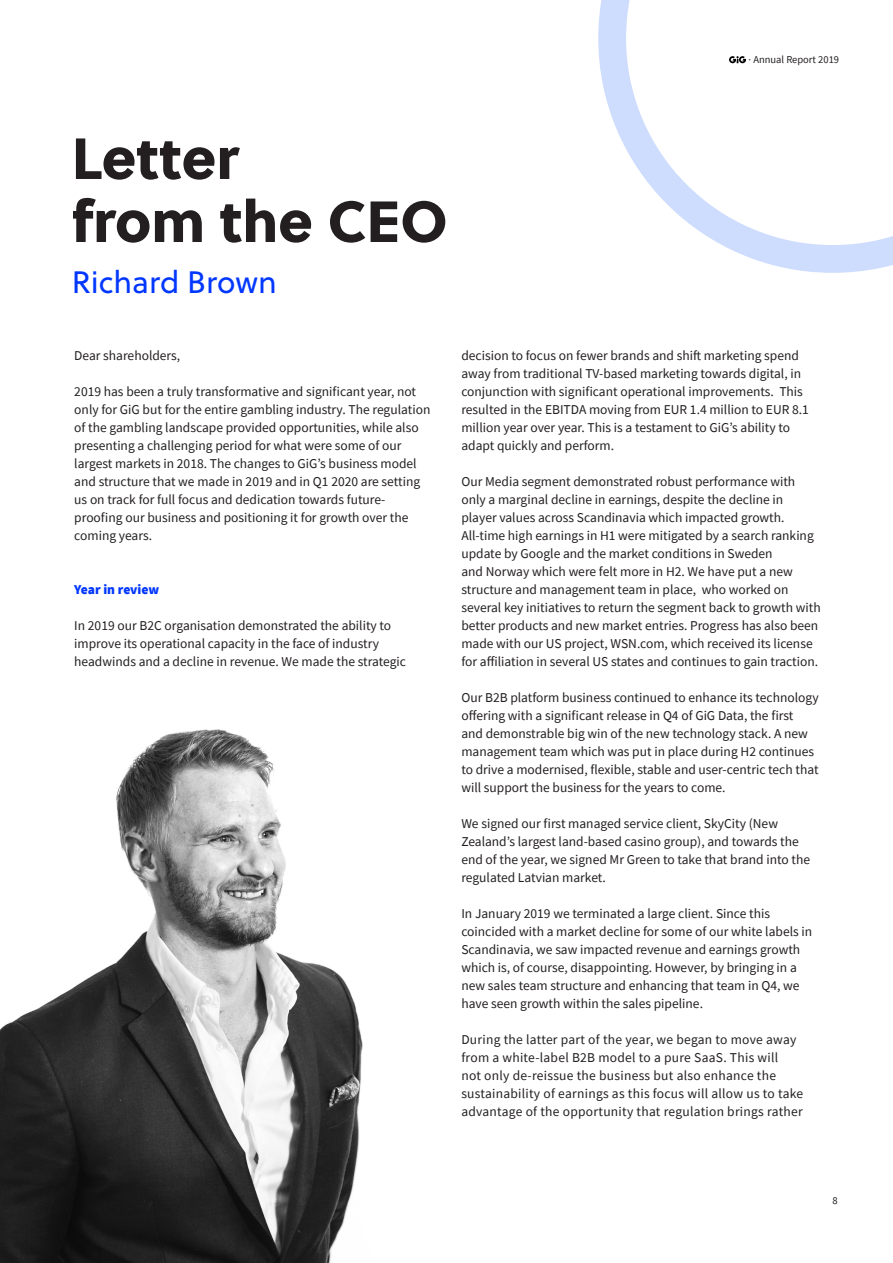
<style>
.page{position:relative;width:893px;height:1263px;background:#fff}
.page>*{position:absolute;margin:0;border:0;box-sizing:border-box;transform-origin:0 0}
.t1{font:57.9px/63px "Soleil Xb";color:#231f20}
.t2{font:30.9px "Soleil";color:#0037ff}
.t3{font:13.5px/18px "Source Sans Pro";color:#231f20}
.t4{font:13.5px/18px "Source Sans Pro";letter-spacing:.02em;color:#231f20}
.t5{font:900 13.5px "Source Sans Pro";letter-spacing:-.01em;color:#0037ff}
.t6{font:10.5px "Source Sans Pro";color:#231f20}
</style>
<div class="page">
<img style="left:0;top:729px;width:363px;height:534px">
<svg style="left:598px;top:0;width:295px;height:273px"></svg>
<svg style="left:729px;top:56px;width:17px;height:7px"></svg>
<p class="t6" style="left:749px;top:53px;width:92px">· Annual Report 2019</p>
<h1 class="t1" style="left:72px;top:124px;width:378px">Letter<br>from the CEO</h1>
<h2 class="t2" style="left:72px;top:259px;width:207px">Richard Brown</h2>
<p class="t3" style="left:74px;top:346px;width:107px">Dear shareholders,</p>
<p class="t3" style="left:74px;top:382px;width:358px">2019 has been a truly transformative and significant year, not only for GiG but for the entire gambling industry. The regulation of the gambling landscape provided opportunities, while also presenting a challenging period for what were some of our largest markets in 2018. The changes to GiG’s business model and structure that we made in 2019 and in Q1 2020 are setting us on track for full focus and dedication towards future&shy;proofing our business and positioning it for growth over the coming years.</p>
<p class="t5" style="left:74px;top:580px;width:86px">Year in review</p>
<p class="t3" style="left:74px;top:616px;width:333px">In 2019 our B2C organisation demonstrated the ability to improve its operational capacity in the face of industry headwinds and a decline in revenue. We made the strategic</p>
<p class="t3" style="left:461px;top:346px;width:349px">decision to focus on fewer brands and shift marketing spend away from traditional TV-based marketing towards digital, in conjunction with significant operational improvements. This resulted in the EBITDA moving from EUR 1.4 million to EUR 8.1 million year over year. This is a testament to GiG’s ability to adapt quickly and perform.</p>
<p class="t3" style="left:461px;top:472px;width:361px">Our Media segment demonstrated robust performance with only a marginal decline in earnings, despite the decline in player values across Scandinavia which impacted growth.<br>All-time high earnings in H1 were mitigated by a search ranking update by Google and the market conditions in Sweden<br>and Norway which were felt more in H2. We have put a new structure and management team in place, who worked on several key initiatives to return the segment back to growth with better products and new market entries. Progress has also been made with our US project, WSN.com, which received its license for affiliation in several US states and continues to gain traction.</p>
<p class="t3" style="left:461px;top:688px;width:359px">Our B2B platform business continued to enhance its technology offering with a significant release in Q4 of GiG Data, the first<br>and demonstrable big win of the new technology stack. A new management team which was put in place during H2 continues to drive a modernised, flexible, stable and user-centric tech that will support the business for the years to come.</p>
<p class="t3" style="left:461px;top:814px;width:350px">We signed our first managed service client, SkyCity (New Zealand’s largest land-based casino group), and towards the end of the year, we signed Mr Green to take that brand into the regulated Latvian market.</p>
<p class="t3" style="left:461px;top:904px;width:352px">In January 2019 we terminated a large client. Since this coincided with a market decline for some of our white labels in Scandinavia, we saw impacted revenue and earnings growth which is, of course, disappointing. However, by bringing in a new sales team structure and enhancing that team in Q4, we have seen growth within the sales pipeline.</p>
<p class="t4" style="left:461px;top:1030px;width:343px">During the latter part of the year, we began to move away from a white-label B2B model to a pure SaaS. This will<br>not only de-reissue the business but also enhance the sustainability of earnings as this focus will allow us to take advantage of the opportunity that regulation brings rather</p>
<p class="t6" style="left:832px;top:1193px;width:7px">8</p>
</div>
